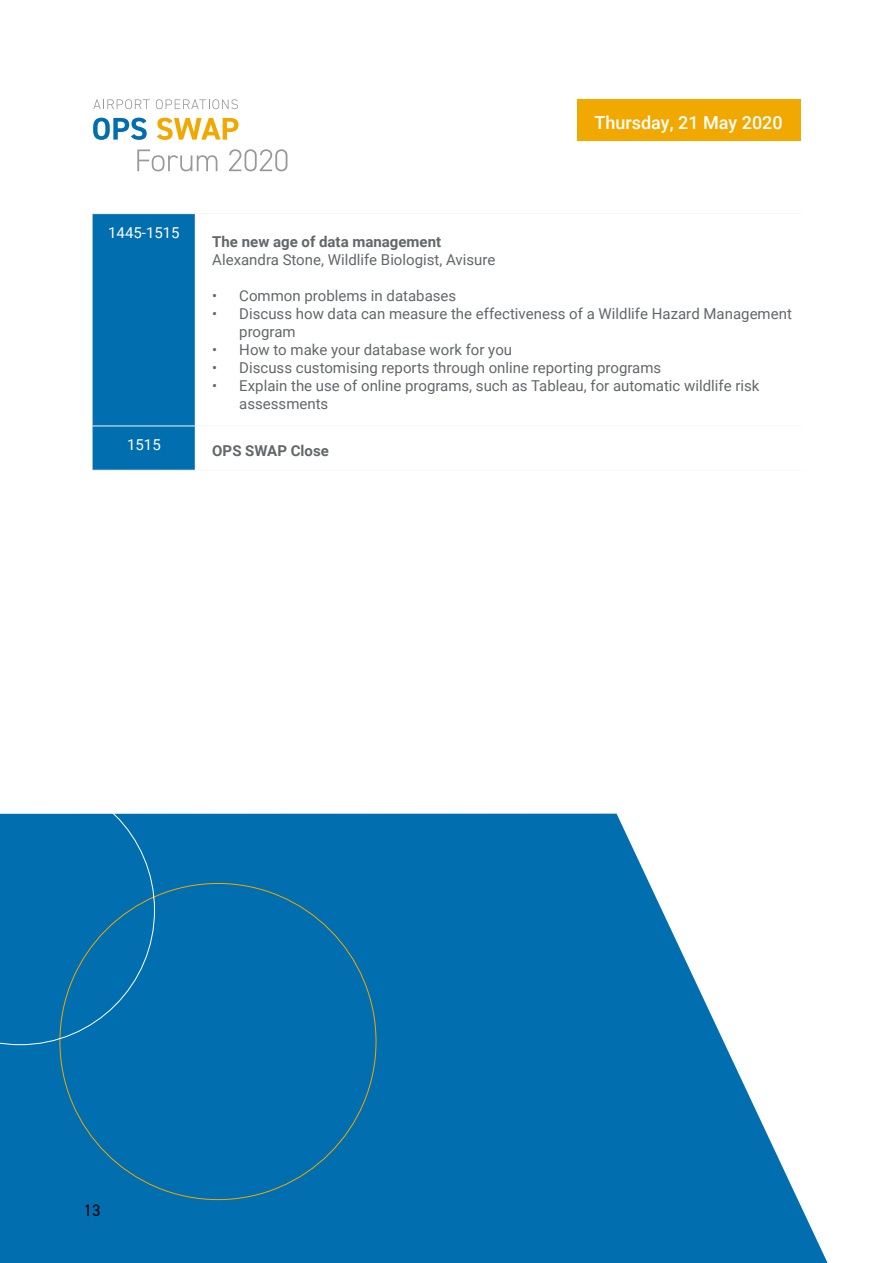
<style>
.page{position:relative;width:893px;height:1263px;background:#fff}
.page>*{position:absolute;margin:0;border:0;box-sizing:border-box;transform-origin:0 0}
.t1{font:500 18px "Roboto";color:#fff}
.t2{font:16.5px "DIN2014";color:#000}
.t3{font:15px/18px "Roboto";color:#626769}
.t4{font:700 15px "Roboto";color:#626769}
.t5{font:15px "Roboto";color:#fff}
</style>
<div class="page">
<svg style="left:0;top:814px;width:828px;height:449px;background:#2482b9"></svg>
<div style="left:0;top:813px;width:155px;height:232px;background:#006eaf"></div>
<div style="left:577px;top:100px;width:223px;height:41px;background:#f1a800"></div>
<div style="left:93px;top:214px;width:102px;height:256px;background:#006eaf"></div>
<hr style="left:93px;top:213px;width:102px;height:1px;background:#f8f7f7">
<hr style="left:195px;top:213px;width:606px;height:1px;background:#f8f7f7">
<hr style="left:195px;top:214px;width:1px;height:212px;background:#f8f7f7">
<hr style="left:93px;top:426px;width:102px;height:1px;background:#f8f7f7">
<hr style="left:195px;top:426px;width:606px;height:1px;background:#f8f7f7">
<hr style="left:195px;top:426px;width:1px;height:44px;background:#f8f7f7">
<hr style="left:93px;top:470px;width:102px;height:1px;background:#f8f7f7">
<hr style="left:195px;top:470px;width:606px;height:1px;background:#f8f7f7">
<svg style="left:137px;top:149px;width:80px;height:22px"></svg>
<svg style="left:229px;top:149px;width:58px;height:22px"></svg>
<svg style="left:93px;top:118px;width:54px;height:22px"></svg>
<svg style="left:157px;top:118px;width:81px;height:22px"></svg>
<svg style="left:93px;top:99px;width:57px;height:10px"></svg>
<svg style="left:156px;top:99px;width:82px;height:10px"></svg>
<p class="t1" style="left:594px;top:110px;width:190px">Thursday, 21 May 2020</p>
<p class="t5" style="left:108px;top:222px;width:73px">1445-1515</p>
<p class="t4" style="left:212px;top:231px;width:230px">The new age of data management</p>
<p class="t3" style="left:212px;top:250px;width:285px">Alexandra Stone, Wildlife Biologist, Avisure</p>
<p class="t3" style="left:212px;top:286px;width:245px">• Common problems in databases</p>
<p class="t3" style="left:239px;top:304px;width:554px;text-indent:-27px">• Discuss how data can measure the effectiveness of a Wildlife Hazard Management program</p>
<p class="t3" style="left:212px;top:340px;width:301px">• How to make your database work for you</p>
<p class="t3" style="left:212px;top:358px;width:450px">• Discuss customising reports through online reporting programs</p>
<p class="t3" style="left:239px;top:376px;width:522px;text-indent:-27px">• Explain the use of online programs, such as Tableau, for automatic wildlife risk assessments</p>
<p class="t5" style="left:127px;top:434px;width:35px">1515</p>
<p class="t4" style="left:212px;top:440px;width:118px">OPS SWAP Close</p>
<p class="t2" style="left:84px;top:1200px;width:18px">13</p>
</div>
